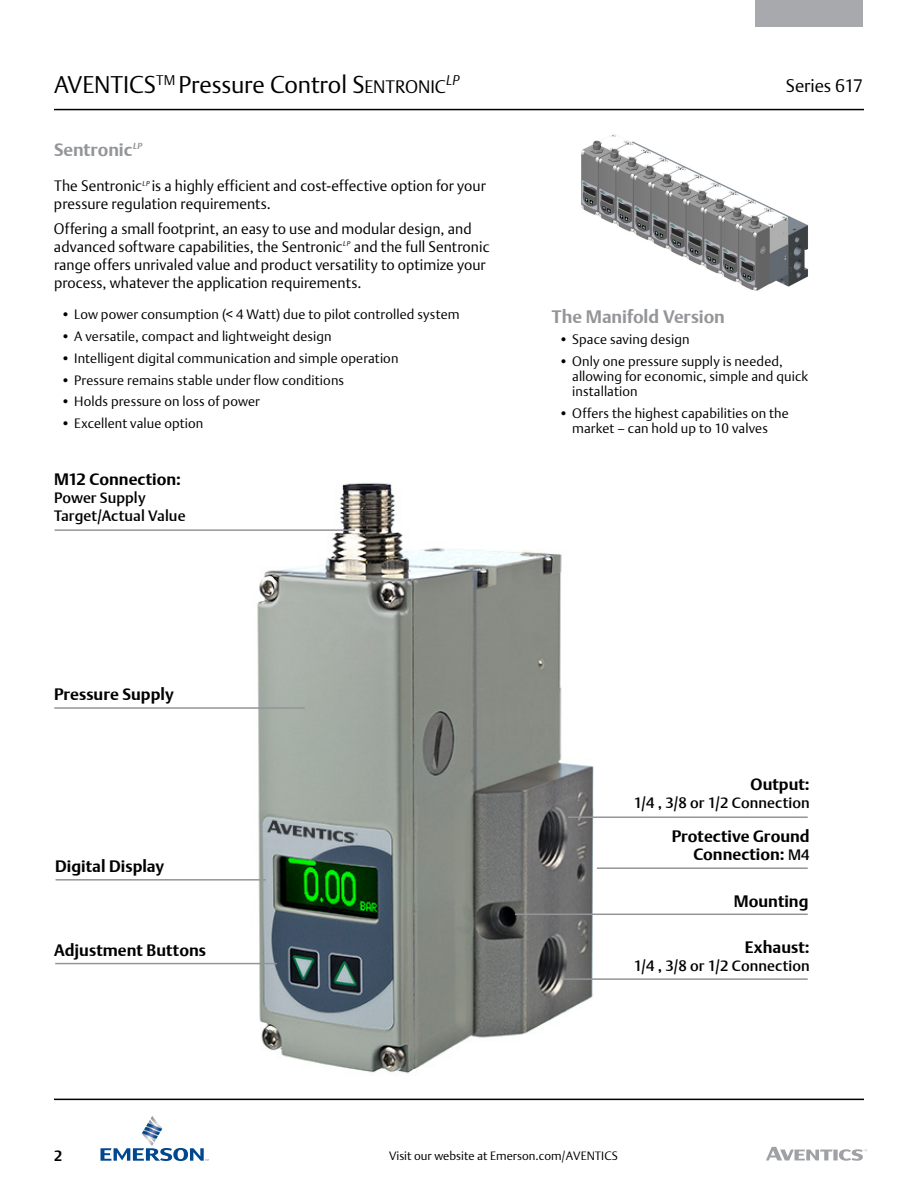
<style>
.page{position:relative;width:918px;height:1188px;background:#fff}
.page>*{position:absolute;margin:0;border:0;box-sizing:border-box;transform-origin:0 0}
.t1{font:300 24px "DTL Argo T";letter-spacing:-.005em;color:#000}
.t2{font:700 18px "DTL Argo T";letter-spacing:-.005em;color:#939598}
.t3{font:300 18px "DTL Argo T";letter-spacing:-.01em;color:#000}
.t4{font:700 16.5px/18px "DTL Argo T";color:#000;text-align:right}
.t5{font:300 15px/18px "DTL Argo T";letter-spacing:.005em;color:#000}
.t6{font:500 15px/18px "DTL Argo T";letter-spacing:.005em;color:#000}
.t7{font:700 15px "DTL Argo T";color:#000;scale:.95 1}
.t8{font:300 13.5px/15px "DTL Argo T";letter-spacing:.005em;color:#000}
.t9{font:300 12px "DTL Argo T";color:#000}
.s1{font-size:18px}
.s2{font-weight:500;font-size:15px}
</style>
<div class="page">
<div style="left:755px;top:0;width:108px;height:27px;background:#a7a9ac"></div>
<hr style="left:54px;top:109px;width:810px;height:1px;background:#000">
<svg style="left:100px;top:1116px;width:109px;height:45px"></svg>
<hr style="left:54px;top:1099px;width:810px;height:1px;background:#000">
<svg style="left:766px;top:1147px;width:101px;height:14px"></svg>
<img style="left:229px;top:482px;width:389px;height:592px">
<hr style="left:562px;top:978px;width:246px;height:2px;background:#939598">
<hr style="left:515px;top:914px;width:293px;height:1px;background:#939598">
<hr style="left:597px;top:867px;width:211px;height:2px;background:#939598">
<hr style="left:568px;top:816px;width:240px;height:2px;background:#939598">
<hr style="left:55px;top:963px;width:222px;height:1px;background:#939598">
<hr style="left:56px;top:879px;width:210px;height:2px;background:#939598">
<hr style="left:54px;top:707px;width:251px;height:2px;background:#939598">
<hr style="left:55px;top:529px;width:300px;height:2px;background:#939598">
<img style="left:581px;top:134px;width:227px;height:157px">
<h1 class="t1" style="left:54px;top:70px;width:407px">AVENTICS<sup>TM</sup> Pressure Control S<span class="s1">ENTRONIC</span><sup>LP</sup></h1>
<h2 class="t3" style="left:786px;top:75px;width:79px">Series 617</h2>
<h2 class="t2" style="left:54px;top:139px;width:90px">Sentronic<sup>LP</sup></h2>
<p class="t5" style="left:54px;top:177px;width:433px">The Sentronic<sup>LP</sup> is a highly efficient and cost-effective option for your pressure regulation requirements.</p>
<p class="t5" style="left:54px;top:219px;width:437px">Offering a small footprint, an easy to use and modular design, and advanced software capabilities, the Sentronic<sup>LP</sup> and the full Sentronic range offers unrivaled value and product versatility to optimize your process, whatever the application requirements.</p>
<p class="t8" style="left:61px;top:307px;width:400px">• Low power consumption (&lt; 4 Watt) due to pilot controlled system</p>
<p class="t8" style="left:61px;top:329px;width:272px">• A versatile, compact and lightweight design</p>
<p class="t8" style="left:61px;top:350px;width:339px">• Intelligent digital communication and simple operation</p>
<p class="t8" style="left:61px;top:372px;width:285px">• Pressure remains stable under flow conditions</p>
<p class="t8" style="left:61px;top:394px;width:201px">• Holds pressure on loss of power</p>
<p class="t8" style="left:61px;top:416px;width:144px">• Excellent value option</p>
<p class="t4" style="left:54px;top:470px;width:128px">M12 Connection:</p>
<p class="t6" style="left:54px;top:488px;width:133px">Power Supply<br>Target/Actual Value</p>
<h2 class="t2" style="left:552px;top:305px;width:174px">The Manifold Version</h2>
<p class="t8" style="left:559px;top:332px;width:132px">• Space saving design</p>
<p class="t8" style="left:572px;top:354px;width:237px;text-indent:-14px">• Only one pressure supply is needed, allowing for economic, simple and quick installation</p>
<p class="t8" style="left:559px;top:405px;width:232px;text-align:center">• Offers the highest capabilities on the market – can hold up to 10 valves</p>
<p class="t4" style="left:54px;top:685px;width:121px">Pressure Supply</p>
<p class="t4" style="left:55px;top:857px;width:111px">Digital Display</p>
<p class="t4" style="left:54px;top:942px;width:153px">Adjustment Buttons</p>
<p class="t4" style="left:751px;top:775px;width:61px">Output:</p>
<p class="t6" style="left:634px;top:793px;width:177px">1/4 , 3/8 or 1/2 Connection</p>
<p class="t4" style="left:672px;top:827px;width:139px">Protective Ground<br>Connection: <span class="s2">M4</span></p>
<p class="t4" style="left:734px;top:892px;width:76px">Mounting</p>
<p class="t4" style="left:745px;top:938px;width:66px">Exhaust:</p>
<p class="t6" style="left:634px;top:957px;width:177px">1/4 , 3/8 or 1/2 Connection</p>
<p class="t7" style="left:54px;top:1147px;width:10px">2</p>
<p class="t9" style="left:389px;top:1148px;width:230px">Visit our website at Emerson.com/AVENTICS</p>
</div>
